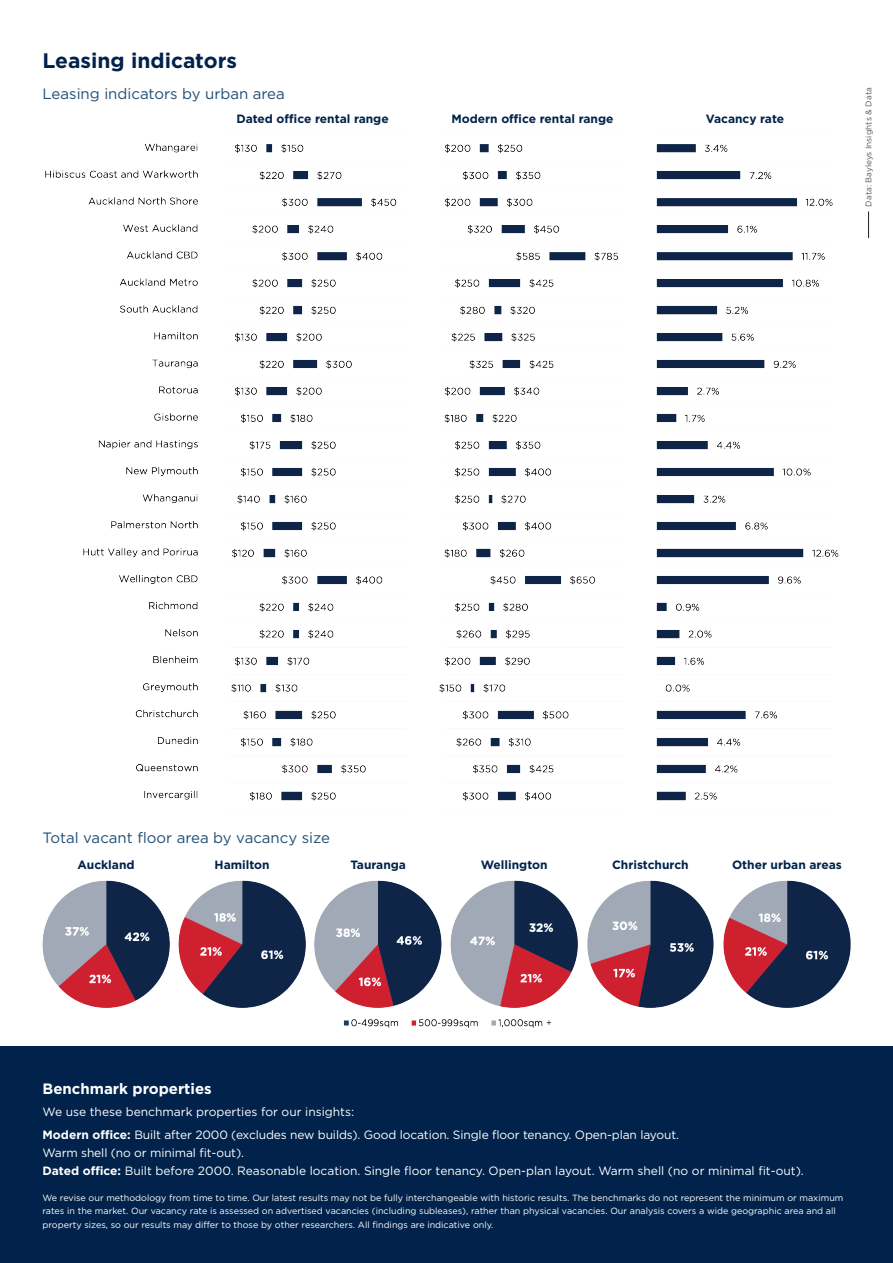
<style>
.page{position:relative;width:893px;height:1263px;background:#fff}
.page>*{position:absolute;margin:0;border:0;box-sizing:border-box;transform-origin:0 0}
.t1{font:700 21px "Gotham";color:#00224b}
.t2{font:15px "Gotham";color:#214f76}
.t3{font:700 15px "Gotham";color:#fff}
.t4{font:12px/22.2px "Gotham";color:#fff}
.t5{font:700 12px "Gotham";color:#00224b}
.t6{font:9px/13.5px "Gotham";color:#fff}
.t7{font:8.25px "Gotham";color:#57585a}
.s1{font-weight:700}
</style>
<div class="page">
<svg style="left:868px;top:211px;width:1px;height:27px"></svg>
<img style="left:45px;top:143px;width:352px;height:658px">
<img style="left:440px;top:144px;width:179px;height:657px">
<img style="left:656px;top:144px;width:183px;height:657px">
<div style="left:0;top:1047px;width:893px;height:216px;background:#00224b"></div>
<img style="left:43px;top:880px;width:127px;height:128px">
<img style="left:179px;top:880px;width:127px;height:128px">
<img style="left:315px;top:880px;width:127px;height:128px">
<img style="left:451px;top:880px;width:127px;height:128px">
<img style="left:587px;top:880px;width:127px;height:128px">
<img style="left:723px;top:880px;width:127px;height:128px">
<img style="left:343px;top:1019px;width:209px;height:9px">
<h1 class="t1" style="left:43px;top:46px;width:196px">Leasing indicators</h1>
<h2 class="t2" style="left:43px;top:84px;width:244px">Leasing indicators by urban area</h2>
<h3 class="t5" style="left:236px;top:111px;width:154px">Dated office rental range</h3>
<h3 class="t5" style="left:451px;top:111px;width:164px">Modern office rental range</h3>
<h3 class="t5" style="left:706px;top:111px;width:80px">Vacancy rate</h3>
<p class="t7" style="left:863px;top:207px;width:121px;rotate:-90deg">Data: Bayleys Insights &amp; Data</p>
<h2 class="t2" style="left:43px;top:828px;width:289px">Total vacant floor area by vacancy size</h2>
<h3 class="t5" style="left:78px;top:856px;width:59px">Auckland</h3>
<h3 class="t5" style="left:215px;top:856px;width:57px">Hamilton</h3>
<h3 class="t5" style="left:350px;top:856px;width:57px">Tauranga</h3>
<h3 class="t5" style="left:481px;top:856px;width:68px">Wellington</h3>
<h3 class="t5" style="left:612px;top:856px;width:78px">Christchurch</h3>
<h3 class="t5" style="left:732px;top:856px;width:111px">Other urban areas</h3>
<h2 class="t3" style="left:43px;top:1079px;width:171px">Benchmark properties</h2>
<h3 class="t4" style="left:43px;top:1101px;width:638px">We use these benchmark properties for our insights:<br><span class="s1">Modern office:</span> Built after 2000 (excludes new builds). Good location. Single floor tenancy. Open-plan layout.</h3>
<h3 class="t4" style="left:43px;top:1143px;width:763px;line-height:18px">Warm shell (no or minimal fit-out).<br><span class="s1">Dated office:</span> Built before 2000. Reasonable location. Single floor tenancy. Open-plan layout. Warm shell (no or minimal fit-out).</h3>
<p class="t6" style="left:43px;top:1191px;width:802px">We revise our methodology from time to time. Our latest results may not be fully interchangeable with historic results. The benchmarks do not represent the minimum or maximum rates in the market. Our vacancy rate is assessed on advertised vacancies (including subleases), rather than physical vacancies. Our analysis covers a wide geographic area and all property sizes, so our results may differ to those by other researchers. All findings are indicative only.</p>
</div>
